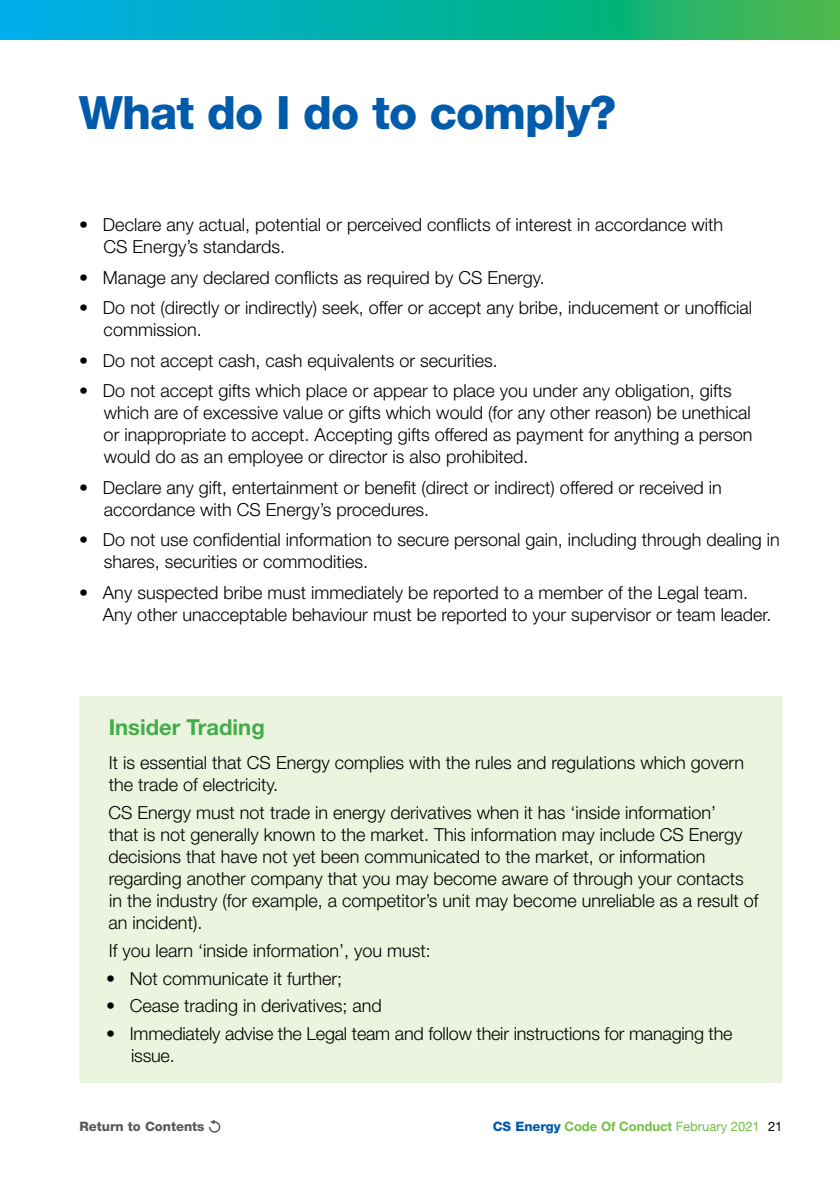
<style>
.page{position:relative;width:840px;height:1191px;background:#fff}
.page>*{position:absolute;margin:0;border:0;box-sizing:border-box;transform-origin:0 0}
.Strategy_Green_Heads{font:800 46px "Helvetica Neue";letter-spacing:-.02em;color:#005baa}
.Strategy_Boxhead_Blu{font:700 22px "Helvetica Neue";color:#41ad49}
.Strategy_Body_Text_I{font:300 18px/22px "Helvetica Neue";color:#000}
.Strategy_Body_Text{font:300 18px/22px "Helvetica Neue";color:#000}
.t1{font:700 13px "Helvetica Neue";color:#72bf44}
.CSAR_Section_Indicat{font:800 13px "Helvetica Neue";color:#58595b}
.s1{font-weight:800;color:#005baa}
.s2{font-weight:400}
.s3{font-weight:400;color:#000}
</style>
<div class="page">
<div style="left:79px;top:696px;width:703px;height:387px;background:#ebf4de"></div>
<svg style="left:0;top:0;width:839px;height:40px;background:#0db19d"></svg>
<svg style="left:209px;top:1119px;width:11px;height:13px"></svg>
<p class="Strategy_Green_Heads" style="left:79px;top:86px;width:539px">What do I do to comply?</p>
<p class="Strategy_Body_Text_I" style="left:103px;top:213px;width:620px;text-indent:-24px">• Declare any actual, potential or perceived conflicts of interest in accordance with<br>CS Energy’s standards.</p>
<p class="Strategy_Body_Text_I" style="left:79px;top:266px;width:466px">• Manage any declared conflicts as required by CS Energy.</p>
<p class="Strategy_Body_Text_I" style="left:104px;top:296px;width:649px;text-indent:-24px">• Do not (directly or indirectly) seek, offer or accept any bribe, inducement or unofficial commission.</p>
<p class="Strategy_Body_Text_I" style="left:79px;top:349px;width:420px">• Do not accept cash, cash equivalents or securities.</p>
<p class="Strategy_Body_Text_I" style="left:104px;top:379px;width:650px;text-indent:-24px">• Do not accept gifts which place or appear to place you under any obligation, gifts which are of excessive value or gifts which would (for any other reason) be unethical or inappropriate to accept. Accepting gifts offered as payment for anything a person would do as an employee or director is also prohibited.</p>
<p class="Strategy_Body_Text_I" style="left:104px;top:476px;width:619px;text-indent:-25px">• Declare any gift, entertainment or benefit (direct or indirect) offered or received in accordance with CS Energy’s procedures.</p>
<p class="Strategy_Body_Text_I" style="left:104px;top:528px;width:677px;text-indent:-25px">• Do not use confidential information to secure personal gain, including through dealing in shares, securities or commodities.</p>
<p class="Strategy_Body_Text_I" style="left:103px;top:581px;width:669px;text-indent:-24px">• Any suspected bribe must immediately be reported to a member of the Legal team.<br>Any other unacceptable behaviour must be reported to your supervisor or team leader.</p>
<p class="Strategy_Boxhead_Blu" style="left:109px;top:714px;width:157px">Insider Trading</p>
<p class="Strategy_Body_Text" style="left:109px;top:751px;width:636px">It is essential that CS Energy complies with the rules and regulations which govern the trade of electricity.</p>
<p class="Strategy_Body_Text" style="left:108px;top:801px;width:651px">CS Energy must not trade in energy derivatives when it has ‘inside information’<br>that is not generally known to the market. This information may include CS Energy decisions that have not yet been communicated to the market, or information regarding another company that you may become aware of through your contacts in the industry (for example, a competitor’s unit may become unreliable as a result of an incident).</p>
<p class="Strategy_Body_Text" style="left:109px;top:939px;width:323px">If you learn ‘inside information’, you must:</p>
<p class="Strategy_Body_Text_I" style="left:106px;top:966px;width:237px">• Not communicate it further;</p>
<p class="Strategy_Body_Text_I" style="left:106px;top:994px;width:277px">• Cease trading in derivatives; and</p>
<p class="Strategy_Body_Text_I" style="left:131px;top:1022px;width:602px;text-indent:-25px">• Immediately advise the Legal team and follow their instructions for managing the issue.</p>
<p class="CSAR_Section_Indicat" style="left:79px;top:1118px;width:126px">Return to Contents</p>
<p class="t1" style="left:492px;top:1118px;width:291px"><span class="s1">CS Energy</span> Code Of Conduct <span class="s2">February 2021</span> <span class="s3">21</span></p>
</div>
